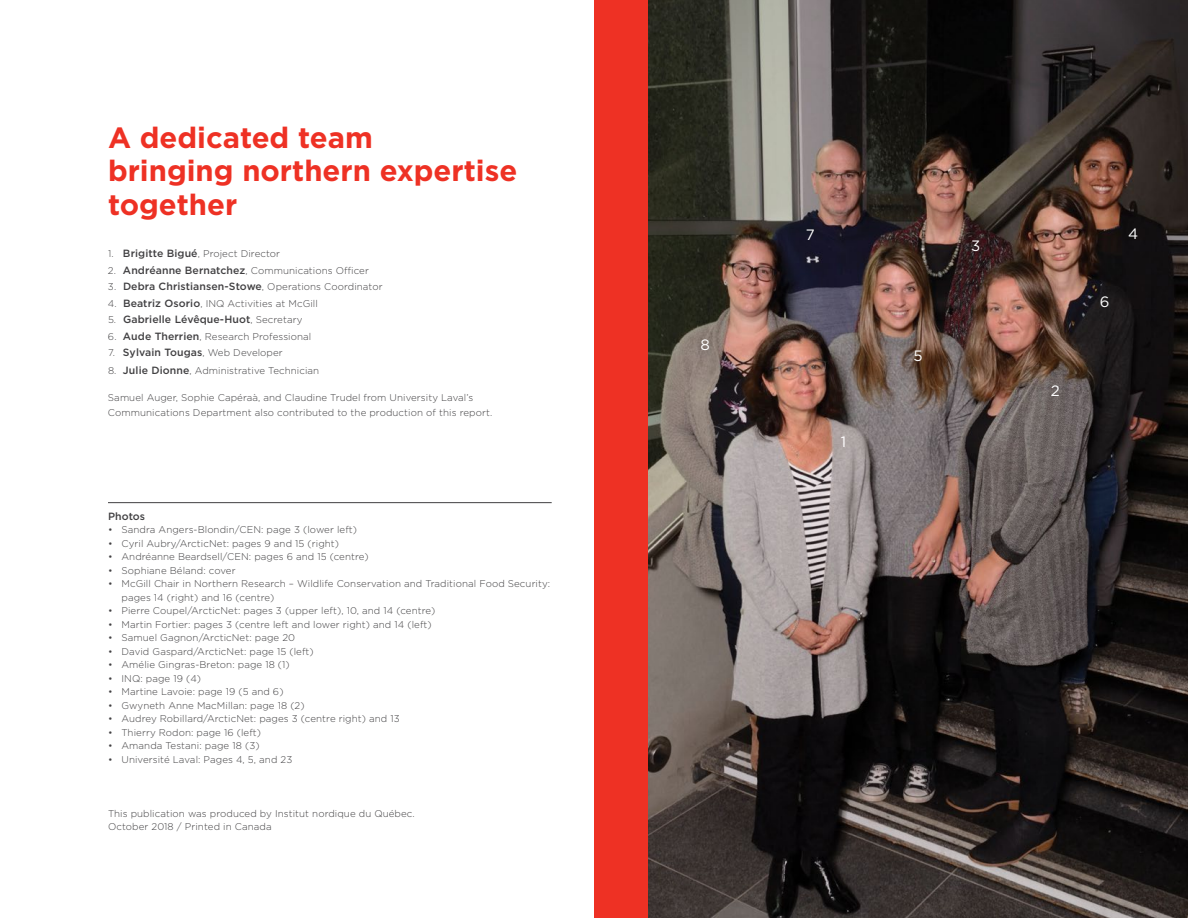
<style>
.page{position:relative;width:1188px;height:918px;background:#fff}
.page>*{position:absolute;margin:0;border:0;box-sizing:border-box;transform-origin:0 0}
.t1{font:700 29.25px/33.8px "Gotham";color:#ee3124}
.t2{font:15px "Gotham";color:#fff}
.t3{font:500 10.5px "Gotham";letter-spacing:.01em;color:#414042}
.t4{font:300 9.75px/13.5px "Gotham";letter-spacing:.01em;color:#414042}
.s1{font-weight:500;font-size:10.5px}
.s2{font-weight:300;font-size:9.75px}
</style>
<div class="page">
<img style="left:648px;top:0;width:540px;height:918px">
<hr style="left:108px;top:502px;width:444px;height:1px;background:#414042">
<div style="left:594px;top:0;width:54px;height:918px;background:#ee3124"></div>
<h1 class="t1" style="left:108px;top:120px;width:411px">A dedicated team<br>bringing northern expertise together</h1>
<p class="t4" style="left:108px;top:247px;width:174px">1. <span class="s1">Brigitte Bigué</span>, Project Director</p>
<p class="t4" style="left:108px;top:263px;width:262px">2. <span class="s1">Andréanne Bernatchez</span>, Communications Officer</p>
<p class="t4" style="left:108px;top:280px;width:276px">3. <span class="s1">Debra Christiansen-Stowe</span>, Operations Coordinator</p>
<p class="t4" style="left:108px;top:296px;width:211px">4. <span class="s1">Beatriz Osorio</span>, INQ Activities at McGill</p>
<p class="t3" style="left:108px;top:312px;width:196px"><span class="s2">5.</span> Gabrielle Lévêque-Huot<span class="s2">, Secretary</span></p>
<p class="t4" style="left:108px;top:329px;width:205px">6. <span class="s1">Aude Therrien</span>, Research Professional</p>
<p class="t4" style="left:108px;top:346px;width:176px">7. <span class="s1">Sylvain Tougas</span>, Web Developer</p>
<p class="t4" style="left:108px;top:364px;width:213px">8. <span class="s1">Julie Dionne</span>, Administrative Technician</p>
<p class="t4" style="left:108px;top:390px;width:386px;line-height:15px">Samuel Auger, Sophie Capéraà, and Claudine Trudel from University Laval’s<br>Communications Department also contributed to the production of this report.</p>
<p class="t3" style="left:108px;top:509px;width:39px">Photos</p>
<p class="t4" style="left:108px;top:523px;width:251px">• Sandra Angers-Blondin/CEN: page 3 (lower left)</p>
<p class="t4" style="left:108px;top:536px;width:233px">• Cyril Aubry/ArcticNet: pages 9 and 15 (right)</p>
<p class="t4" style="left:108px;top:550px;width:262px">• Andréanne Beardsell/CEN: pages 6 and 15 (centre)</p>
<p class="t4" style="left:108px;top:563px;width:129px">• Sophiane Béland: cover</p>
<p class="t4" style="left:122px;top:577px;width:430px;text-indent:-14px">• McGill Chair in Northern Research – Wildlife Conservation and Traditional Food Security: pages 14 (right) and 16 (centre)</p>
<p class="t4" style="left:108px;top:604px;width:329px">• Pierre Coupel/ArcticNet: pages 3 (upper left), 10, and 14 (centre)</p>
<p class="t4" style="left:108px;top:617px;width:325px">• Martin Fortier: pages 3 (centre left and lower right) and 14 (left)</p>
<p class="t4" style="left:108px;top:631px;width:189px">• Samuel Gagnon/ArcticNet: page 20</p>
<p class="t4" style="left:108px;top:644px;width:207px">• David Gaspard/ArcticNet: page 15 (left)</p>
<p class="t4" style="left:108px;top:658px;width:183px">• Amélie Gingras-Breton: page 18 (1)</p>
<p class="t4" style="left:108px;top:671px;width:95px">• INQ: page 19 (4)</p>
<p class="t4" style="left:108px;top:685px;width:177px">• Martine Lavoie: page 19 (5 and 6)</p>
<p class="t4" style="left:108px;top:698px;width:198px">• Gwyneth Anne MacMillan: page 18 (2)</p>
<p class="t4" style="left:108px;top:712px;width:293px">• Audrey Robillard/ArcticNet: pages 3 (centre right) and 13</p>
<p class="t4" style="left:108px;top:725px;width:155px">• Thierry Rodon: page 16 (left)</p>
<p class="t4" style="left:108px;top:739px;width:153px">• Amanda Testani: page 18 (3)</p>
<p class="t4" style="left:108px;top:752px;width:186px">• Université Laval: Pages 4, 5, and 23</p>
<p class="t4" style="left:108px;top:806px;width:308px">This publication was produced by Institut nordique du Québec.<br>October 2018 / Printed in Canada</p>
<h2 class="t2" style="left:700px;top:335px;width:11px">8</h2>
<h2 class="t2" style="left:806px;top:225px;width:10px">7</h2>
<h2 class="t2" style="left:841px;top:432px;width:7px">1</h2>
<h2 class="t2" style="left:913px;top:347px;width:11px">5</h2>
<h2 class="t2" style="left:971px;top:236px;width:11px">3</h2>
<h2 class="t2" style="left:1051px;top:381px;width:10px">2</h2>
<h2 class="t2" style="left:1128px;top:224px;width:12px">4</h2>
<h2 class="t2" style="left:1100px;top:292px;width:11px">6</h2>
</div>
